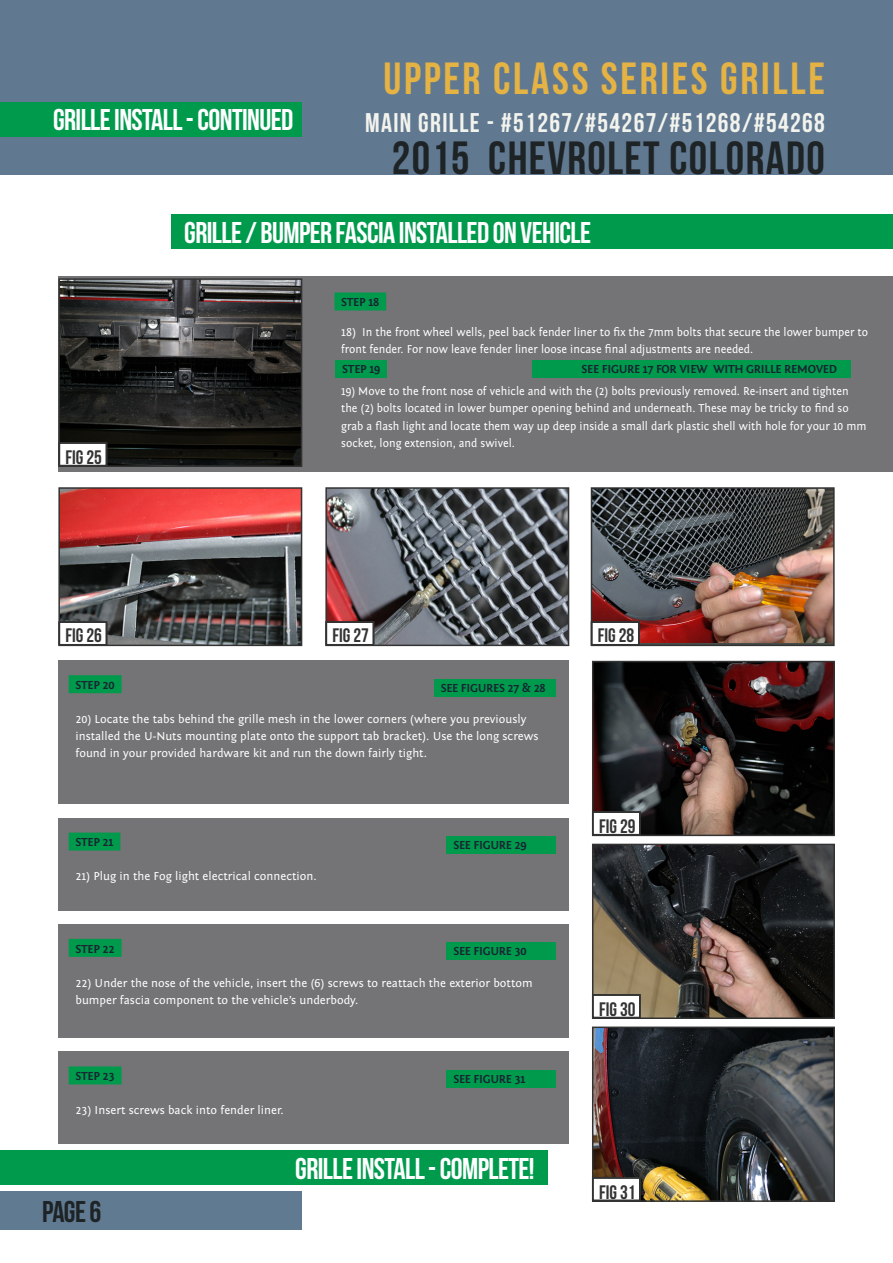
<style>
.page{position:relative;width:893px;height:1263px;background:#fff}
.page>*{position:absolute;margin:0;border:0;box-sizing:border-box;transform-origin:0 0}
.Car_model{font:46.5px "Bebas Neue";letter-spacing:.03em;color:#1e2326}
.Car_name{font:45px "Bebas Neue";letter-spacing:.06em;color:#e5b244}
.Tech_data_title{font:30px "Bebas Neue";letter-spacing:-.02em;color:#fff}
.Tech_data_title-2{font:30px "Bebas Neue";color:#1e2326}
.Car_model-2{font:27px "Bebas Neue";letter-spacing:.05em;color:#f3f3ed}
.Normal_text{font:19.5px "Bebas Neue";color:#323332}
.Normal_text-2{font:12px/17px "Fontin Sans";color:#fff}
.Normal_text-3{font:12px/17px "Fontin Sans";color:#fff;scale:.95 1}
.Tech_data_title-3{font:700 12px "Fontin Sans";letter-spacing:-.02em;color:#182631}
.Subtitle_normal{font:700 12px "Fontin Sans";letter-spacing:-.02em;color:#182631}
</style>
<div class="page">
<div style="left:0;top:1191px;width:301px;height:39px;background:#607a91"></div>
<div style="left:58px;top:276px;width:835px;height:195px;background:#747375"></div>
<div style="left:334px;top:292px;width:52px;height:18px;background:#009a4d"></div>
<div style="left:532px;top:360px;width:318px;height:18px;background:#009a4d"></div>
<div style="left:335px;top:360px;width:52px;height:18px;background:#009a4d"></div>
<div style="left:58px;top:661px;width:511px;height:143px;background:#747375"></div>
<div style="left:69px;top:675px;width:53px;height:18px;background:#009a4d"></div>
<div style="left:434px;top:679px;width:122px;height:18px;background:#009a4d"></div>
<div style="left:58px;top:818px;width:511px;height:92px;background:#747375"></div>
<div style="left:69px;top:832px;width:51px;height:18px;background:#009a4d"></div>
<div style="left:447px;top:836px;width:109px;height:18px;background:#009a4d"></div>
<div style="left:58px;top:1052px;width:511px;height:92px;background:#747375"></div>
<div style="left:69px;top:1066px;width:53px;height:18px;background:#009a4d"></div>
<div style="left:447px;top:1070px;width:109px;height:18px;background:#009a4d"></div>
<div style="left:58px;top:924px;width:511px;height:113px;background:#747375"></div>
<div style="left:69px;top:939px;width:53px;height:18px;background:#009a4d"></div>
<div style="left:447px;top:942px;width:109px;height:18px;background:#009a4d"></div>
<img style="left:595px;top:664px;width:237px;height:169px">
<div style="left:592px;top:661px;width:243px;height:175px;border:2px solid #323332"></div>
<div style="left:592px;top:811px;width:49px;height:24px;background:#fff"></div>
<div style="left:592px;top:811px;width:49px;height:25px;border:2px solid #323332"></div>
<img style="left:595px;top:847px;width:237px;height:169px">
<div style="left:592px;top:844px;width:243px;height:175px;border:2px solid #323332"></div>
<div style="left:592px;top:994px;width:49px;height:24px;background:#fff"></div>
<div style="left:592px;top:994px;width:49px;height:24px;border:2px solid #323332"></div>
<img style="left:595px;top:1029px;width:237px;height:170px">
<div style="left:592px;top:1026px;width:243px;height:176px;border:2px solid #323332"></div>
<div style="left:592px;top:1177px;width:49px;height:24px;background:#fff"></div>
<div style="left:592px;top:1177px;width:49px;height:24px;border:2px solid #323332"></div>
<img style="left:61px;top:490px;width:238px;height:153px">
<div style="left:58px;top:487px;width:244px;height:159px;border:2px solid #323332"></div>
<div style="left:59px;top:621px;width:48px;height:25px;background:#fff"></div>
<div style="left:58px;top:621px;width:49px;height:25px;border:2px solid #323332"></div>
<img style="left:61px;top:281px;width:238px;height:183px">
<div style="left:58px;top:278px;width:244px;height:189px;border:2px solid #323332"></div>
<div style="left:59px;top:442px;width:48px;height:24px;background:#fff"></div>
<div style="left:58px;top:442px;width:49px;height:25px;border:2px solid #323332"></div>
<img style="left:594px;top:490px;width:238px;height:152px">
<div style="left:591px;top:487px;width:244px;height:159px;border:2px solid #323332"></div>
<div style="left:591px;top:621px;width:49px;height:25px;background:#fff"></div>
<div style="left:591px;top:621px;width:49px;height:25px;border:2px solid #323332"></div>
<img style="left:328px;top:490px;width:238px;height:153px">
<div style="left:325px;top:487px;width:244px;height:159px;border:2px solid #323332"></div>
<div style="left:326px;top:621px;width:48px;height:25px;background:#fff"></div>
<div style="left:325px;top:621px;width:49px;height:25px;border:2px solid #323332"></div>
<div style="left:0;top:0;width:893px;height:174px;background:#607991"></div>
<div style="left:0;top:102px;width:302px;height:34px;background:#009a4d"></div>
<div style="left:0;top:1150px;width:547px;height:34px;background:#009a4d"></div>
<div style="left:171px;top:215px;width:722px;height:34px;background:#009a4d"></div>
<p class="Car_name" style="left:383px;top:53px;width:443px">UPPER CLASS SERIES GRILLE</p>
<p class="Tech_data_title" style="left:53px;top:103px;width:242px">GRILLE INSTALL - CONTINUED</p>
<p class="Car_model-2" style="left:365px;top:108px;width:461px">MAIN GRILLE - #51267/#54267/#51268/#54268</p>
<p class="Car_model" style="left:392px;top:133px;width:435px">2015 CHEVROLET COLORADO</p>
<p class="Normal_text" style="left:66px;top:446px;width:38px">FIG 25</p>
<p class="Normal_text" style="left:66px;top:625px;width:38px">FIG 26</p>
<p class="Tech_data_title" style="left:184px;top:216px;width:408px">GRILLE / BUMPER FASCIA INSTALLED ON VEHICLE</p>
<p class="Subtitle_normal" style="left:341px;top:296px;width:39px">STEP 18</p>
<p class="Normal_text-2" style="left:341px;top:324px;width:528px">18) In the front wheel wells, peel back fender liner to fix the 7mm bolts that secure the lower bumper to front fender. For now leave fender liner loose incase final adjustments are needed.</p>
<p class="Normal_text-3" style="left:341px;top:383px;width:554px">19) Move to the front nose of vehicle and with the (2) bolts previously removed. Re-insert and tighten the (2) bolts located in lower bumper opening behind and underneath. These may be tricky to find so grab a flash light and locate them way up deep inside a small dark plastic shell with hole for your 10 mm socket, long extension, and swivel.</p>
<p class="Tech_data_title-3" style="left:342px;top:362px;width:39px">STEP 19</p>
<p class="Tech_data_title-3" style="left:582px;top:362px;width:257px">SEE FIGURE 17 FOR VIEW WITH GRILLE REMOVED</p>
<p class="Normal_text" style="left:333px;top:625px;width:38px">FIG 27</p>
<p class="Normal_text" style="left:598px;top:625px;width:38px">FIG 28</p>
<p class="Subtitle_normal" style="left:75px;top:678px;width:41px">STEP 20</p>
<p class="Normal_text-2" style="left:75px;top:711px;width:465px">20) Locate the tabs behind the grille mesh in the lower corners (where you previously installed the U-Nuts mounting plate onto the support tab bracket). Use the long screws found in your provided hardware kit and run the down fairly tight.</p>
<p class="Tech_data_title-3" style="left:441px;top:681px;width:107px">SEE FIGURES 27 &amp; 28</p>
<p class="Subtitle_normal" style="left:75px;top:836px;width:39px">STEP 21</p>
<p class="Normal_text-2" style="left:75px;top:868px;width:243px">21) Plug in the Fog light electrical connection.</p>
<p class="Tech_data_title-3" style="left:453px;top:838px;width:75px">SEE FIGURE 29</p>
<p class="Subtitle_normal" style="left:75px;top:942px;width:41px">STEP 22</p>
<p class="Normal_text-2" style="left:75px;top:974px;width:459px">22) Under the nose of the vehicle, insert the (6) screws to reattach the exterior bottom bumper fascia component to the vehicle’s underbody.</p>
<p class="Tech_data_title-3" style="left:453px;top:945px;width:75px">SEE FIGURE 30</p>
<p class="Subtitle_normal" style="left:75px;top:1069px;width:41px">STEP 23</p>
<p class="Normal_text-2" style="left:75px;top:1102px;width:210px">23) Insert screws back into fender liner.</p>
<p class="Tech_data_title-3" style="left:453px;top:1072px;width:73px">SEE FIGURE 31</p>
<p class="Tech_data_title-2" style="left:42px;top:1195px;width:61px">PAGE 6</p>
<p class="Tech_data_title" style="left:295px;top:1152px;width:241px">GRILLE INSTALL - COMPLETE!</p>
<p class="Normal_text" style="left:599px;top:816px;width:38px">FIG 29</p>
<p class="Normal_text" style="left:599px;top:999px;width:38px">FIG 30</p>
<p class="Normal_text" style="left:599px;top:1182px;width:38px">FIG 31</p>
</div>
